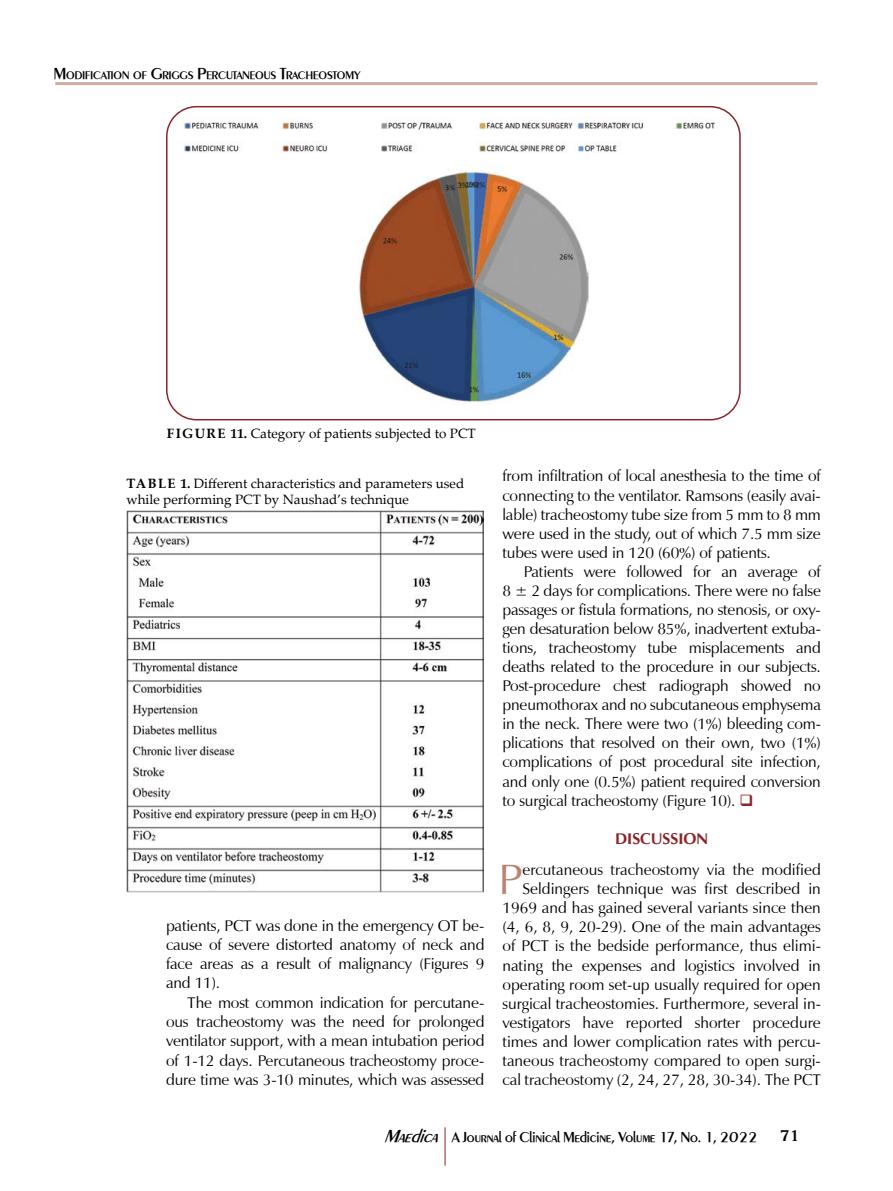
<style>
.page{position:relative;width:893px;height:1191px;background:#fff}
.page>*{position:absolute;margin:0;border:0;box-sizing:border-box;transform-origin:0 0}
.t1{font:43.35px "Z Humanist Normal";color:#b98272}
.t2{font:15.75px/19px "Z Humanist Normal";color:#000;text-align:justify}
.t3{font:700 15.75px "Z Humanist";color:#8a2529}
.t4{font:500 15px "Peinaud";letter-spacing:-.005em;color:#000}
.t5{font:700 15px "Korina";color:#000}
.t6{font:13.5px/16.2px "Palatino Linotype";color:#000}
.t7{font:500 11.55px "Peinaud";color:#000}
.s1{font-size:16.5px}
.s2{font-weight:700}
.s3{color:#8a2529}
.s4{font-style:italic;font-size:18px}
</style>
<div class="page">
<hr style="left:55px;top:82px;width:762px;height:3px;background:#d0aca0">
<hr style="left:445px;top:1127px;width:1px;height:38px;background:#8a2529">
<img style="left:167px;top:108px;width:571px;height:312px">
<div style="left:166px;top:106px;width:575px;height:314px;border:2px solid #8a2529;border-radius:30px"></div>
<img style="left:126px;top:510px;width:358px;height:382px">
<p class="t7" style="left:54px;top:68px;width:308px"><span class="s1">M</span>ODIFICATION OF <span class="s1">G</span>RIGGS <span class="s1">P</span>ERCUTANEOUS <span class="s1">T</span>RACHEOSTOMY</p>
<p class="t6" style="left:167px;top:425px;width:311px"><span class="s2">FIGURE 11.</span> Category of patients subjected to PCT</p>
<p class="t6" style="left:126px;top:474px;width:339px"><span class="s2">TABLE 1.</span> Different characteristics and parameters used while performing PCT by Naushad’s technique</p>
<p class="t2" style="left:166px;top:915px;width:320px">patients, PCT was done in the emergency OT be&shy;cause of severe distorted anatomy of neck and face areas as a result of malignancy (Figures 9 and 11).</p>
<p class="t2" style="left:166px;top:993px;width:320px;text-indent:21px">The most common indication for percutane&shy;ous tracheostomy was the need for prolonged ventilator support, with a mean intubation period of 1-12 days. Percutaneous tracheostomy proce&shy;dure time was 3-10 minutes, which was assessed</p>
<p class="t2" style="left:502px;top:467px;width:320px">from infiltration of local anesthesia to the time of connecting to the ventilator. Ramsons (easily avai&shy;lable) tracheostomy tube size from 5 mm to 8 mm were used in the study, out of which 7.5 mm size tubes were used in 120 (60%) of patients.</p>
<p class="t2" style="left:502px;top:562px;width:320px;text-indent:21px">Patients were followed for an average of 8 ± 2 days for complications. There were no false passages or fistula formations, no stenosis, or oxy&shy;gen desaturation below 85%, inadvertent extuba&shy;tions, tracheostomy tube misplacements and deaths related to the procedure in our subjects.<br>Post-procedure chest radiograph showed no pneumothorax and no subcutaneous emphysema in the neck. There were two (1%) bleeding com&shy;plications that resolved on their own, two (1%) complications of post procedural site infection, and only one (0.5%) patient required conversion to surgical tracheostomy (Figure 10). <span class="s3">❑</span></p>
<p class="t3" style="left:615px;top:829px;width:95px">DISCUSSION</p>
<h1 class="t1" style="left:499px;top:854px;width:25px">P</h1>
<p class="t2" style="left:502px;top:860px;width:320px;text-align:right">ercutaneous tracheostomy via the modified Seldingers technique was first described in 1969 and has gained several variants since then (4, 6, 8, 9, 20-29). One of the main advantages of PCT is the bedside performance, thus elimi&shy;nating the expenses and logistics involved in operating room set-up usually required for open surgical tracheostomies. Furthermore, several in&shy;vestigators have reported shorter procedure times and lower complication rates with percu&shy;taneous tracheostomy compared to open surgi&shy;cal tracheostomy (2, 24, 27, 28, 30-34). The PCT</p>
<p class="t4" style="left:384px;top:1127px;width:375px"><span class="s4">Maedica</span> A Journal of Clinical Medicine, Volume 17, No. 1, 2022</p>
<p class="t5" style="left:780px;top:1127px;width:21px">71</p>
</div>
